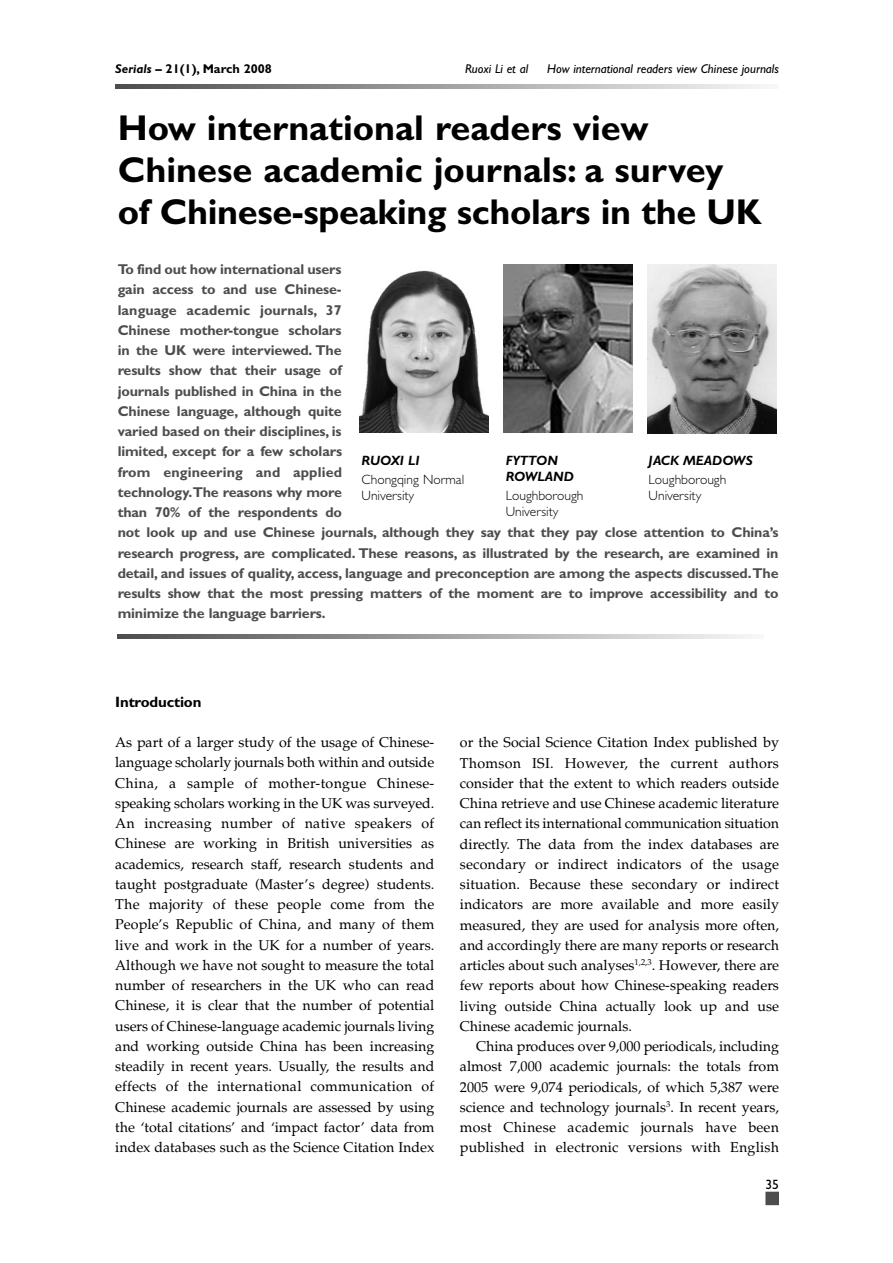
<style>
.page{position:relative;width:893px;height:1263px;background:#fff}
.page>*{position:absolute;margin:0;border:0;box-sizing:border-box;transform-origin:0 0}
.t1{font:700 36px/42px "Gill Sans";color:#000}
.t2{font:700 15px "Gill Sans";letter-spacing:-.01em;color:#000}
.t3{font:14.25px/20.2px "Palatino";color:#000;text-align:justify}
.t4{font:700 14.25px/20.2px "Gill Sans";letter-spacing:-.01em;color:#4d4d4d}
.t5{font:300 13.5px/16.2px "Gill Sans";color:#000}
.t6{font:italic 700 13.5px/16.2px "Gill Sans";color:#000}
.t7{font:13.5px "Gill Sans";color:#000}
.t8{font:italic 12.75px "Gill Sans";color:#000}
.t9{font:700 12.75px "Gill Sans";color:#000}
.s1{font-style:italic}
</style>
<div class="page">
<svg style="left:115px;top:85px;width:650px;height:3px"></svg>
<div style="left:765px;top:1192px;width:14px;height:13px;background:#4d4d4d"></div>
<svg style="left:118px;top:635px;width:632px;height:4px"></svg>
<img style="left:504px;top:264px;width:128px;height:168px">
<img style="left:359px;top:270px;width:129px;height:163px">
<img style="left:647px;top:265px;width:129px;height:169px">
<p class="t9" style="left:115px;top:64px;width:158px"><span class="s1">Serials</span> – 21(1), March 2008</p>
<p class="t8" style="left:465px;top:64px;width:64px">Ruoxi Li et al</p>
<p class="t8" style="left:547px;top:64px;width:233px">How international readers view Chinese journals</p>
<h1 class="t1" style="left:118px;top:110px;width:645px">How international readers view<br>Chinese academic journals: a survey of Chinese-speaking scholars in the UK</h1>
<p class="t4" style="left:118px;top:261px;width:662px">To find out how international users<br>gain access to and use Chinese-<br>language academic journals, 37<br>Chinese mother-tongue scholars<br>in the UK were interviewed. The<br>results show that their usage of<br>journals published in China in the<br>Chinese language, although quite<br>varied based on their disciplines, is<br>limited, except for a few scholars<br>from engineering and applied<br>technology.The reasons why more<br>than 70% of the respondents do<br>not look up and use Chinese journals, although they say that they pay close attention to China’s research progress, are complicated. These reasons, as illustrated by the research, are examined in detail, and issues of quality, access, language and preconception are among the aspects discussed.The results show that the most pressing matters of the moment are to improve accessibility and to minimize the language barriers.</p>
<p class="t6" style="left:505px;top:454px;width:70px">FYTTON<br>ROWLAND</p>
<p class="t5" style="left:505px;top:489px;width:79px">Loughborough<br>University</p>
<p class="t6" style="left:648px;top:454px;width:106px">JACK MEADOWS</p>
<p class="t5" style="left:648px;top:472px;width:79px">Loughborough<br>University</p>
<p class="t6" style="left:361px;top:454px;width:59px">RUOXI LI</p>
<p class="t5" style="left:361px;top:472px;width:104px">Chongqing Normal<br>University</p>
<p class="t2" style="left:115px;top:696px;width:88px">Introduction</p>
<p class="t3" style="left:115px;top:734px;width:320px">As part of a larger study of the usage of Chinese&shy;language scholarly journals both within and outside China, a sample of mother-tongue Chinese&shy;speaking scholars working in the UK was surveyed.<br>An increasing number of native speakers of Chinese are working in British universities as academics, research staff, research students and taught postgraduate (Master’s degree) students.<br>The majority of these people come from the People’s Republic of China, and many of them live and work in the UK for a number of years.<br>Although we have not sought to measure the total number of researchers in the UK who can read Chinese, it is clear that the number of potential users of Chinese-language academic journals living and working outside China has been increasing steadily in recent years. Usually, the results and effects of the international communication of Chinese academic journals are assessed by using the ‘total citations’ and ‘impact factor’ data from index databases such as the Science Citation Index</p>
<p class="t3" style="left:460px;top:734px;width:320px">or the Social Science Citation Index published by Thomson ISI. However, the current authors consider that the extent to which readers outside China retrieve and use Chinese academic literature can reflect its international communication situation directly. The data from the index databases are secondary or indirect indicators of the usage situation. Because these secondary or indirect indicators are more available and more easily measured, they are used for analysis more often, and accordingly there are many reports or research articles about such analyses<sup>1,2,3</sup>. However, there are few reports about how Chinese-speaking readers living outside China actually look up and use Chinese academic journals.</p>
<p class="t3" style="left:460px;top:1038px;width:320px;text-indent:16px">China produces over 9,000 periodicals, including almost 7,000 academic journals: the totals from 2005 were 9,074 periodicals, of which 5,387 were science and technology journals<sup>3</sup>. In recent years, most Chinese academic journals have been published in electronic versions with English</p>
<p class="t7" style="left:765px;top:1179px;width:15px">35</p>
</div>
